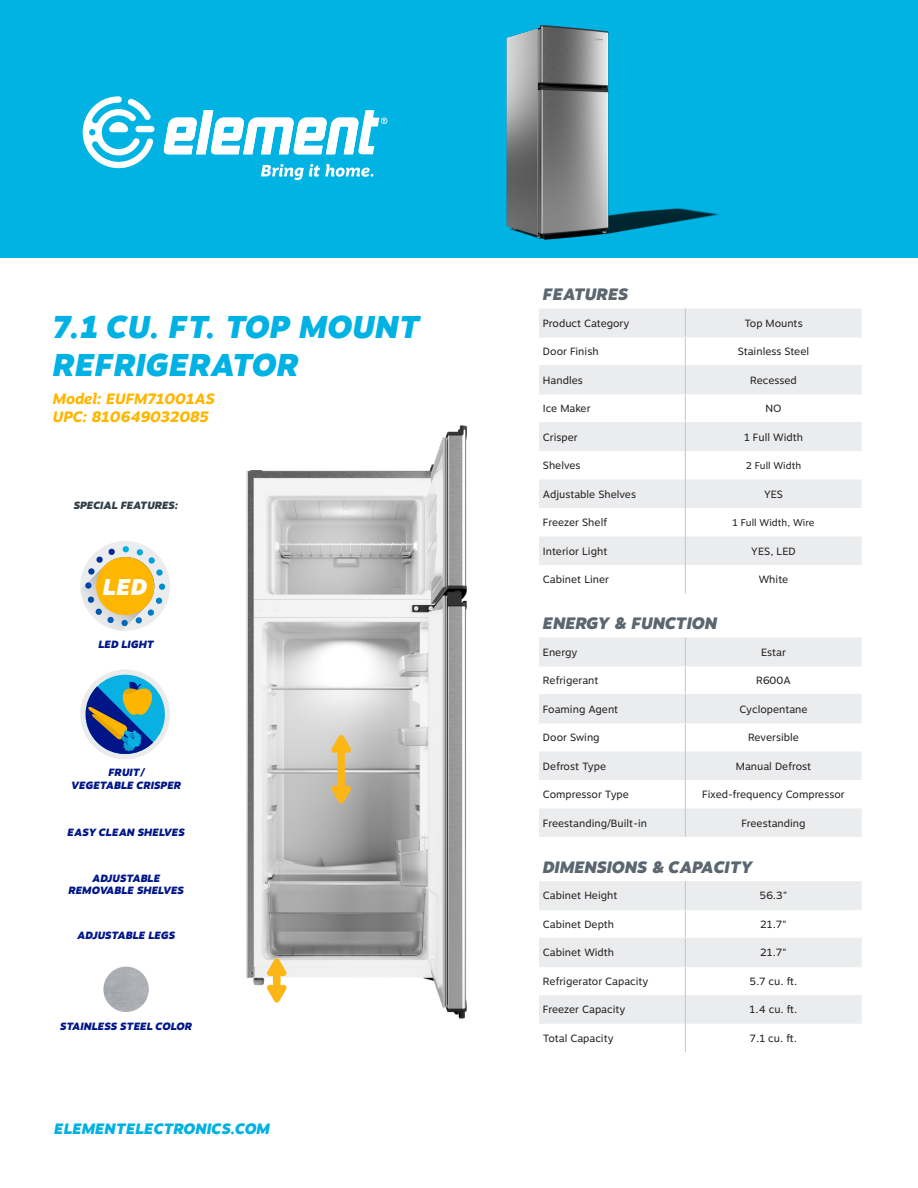
<style>
.page{position:relative;width:918px;height:1188px;background:#fff}
.page>*{position:absolute;margin:0;border:0;box-sizing:border-box;transform-origin:0 0}
.t1{font:italic 900 31.5px "Motiva Sans";letter-spacing:.01em;color:#00b2e3}
.t2{font:italic 900 22.8px "Motiva Sans";color:#fff}
.t3{font:italic 900 16.5px "Motiva Sans";color:#5b6670}
.t4{font:italic 800 15px "Motiva Sans";color:#ffb600}
.t5{font:italic 900 15px "Motiva Sans";letter-spacing:.01em;color:#00b2e3}
.Spec_Table{font:10.5px "Motiva Sans";color:#231f20}
.t6{font:italic 900 10.5px/12.6px "Motiva Sans";letter-spacing:.01em;color:#001689;text-align:center}
.t7{font:italic 900 10.5px "Motiva Sans";color:#323e49}
.Spec_Table-2{font:9.75px "Motiva Sans";color:#231f20}
</style>
<div class="page">
<div style="left:0;top:0;width:918px;height:257px;background:#00b3e3"></div>
<svg style="left:539px;top:309px;width:323px;height:285px"></svg>
<hr style="left:539px;top:337px;width:146px;height:1px;background:#ebeced">
<hr style="left:685px;top:337px;width:177px;height:1px;background:#ebeced">
<hr style="left:539px;top:365px;width:146px;height:1px;background:#ebeced">
<hr style="left:685px;top:365px;width:177px;height:1px;background:#ebeced">
<hr style="left:539px;top:394px;width:146px;height:1px;background:#ebeced">
<hr style="left:685px;top:394px;width:177px;height:1px;background:#ebeced">
<hr style="left:539px;top:422px;width:146px;height:1px;background:#ebeced">
<hr style="left:685px;top:422px;width:177px;height:1px;background:#ebeced">
<svg style="left:163px;top:110px;width:224px;height:44px"></svg>
<svg style="left:83px;top:96px;width:70px;height:72px"></svg>
<div style="left:135px;top:126px;width:20px;height:6px;background:#fff;border-radius:3px"></div>
<svg style="left:261px;top:164px;width:112px;height:16px"></svg>
<svg style="left:539px;top:881px;width:323px;height:171px"></svg>
<hr style="left:539px;top:909px;width:146px;height:1px;background:#ebeced">
<hr style="left:685px;top:909px;width:177px;height:1px;background:#ebeced">
<hr style="left:539px;top:938px;width:146px;height:1px;background:#ebeced">
<hr style="left:685px;top:938px;width:177px;height:1px;background:#ebeced">
<hr style="left:539px;top:966px;width:146px;height:1px;background:#ebeced">
<hr style="left:685px;top:966px;width:177px;height:1px;background:#ebeced">
<svg style="left:539px;top:637px;width:323px;height:200px;fill:#ebeced"></svg>
<svg style="left:685px;top:637px;width:1px;height:200px"></svg>
<hr style="left:539px;top:666px;width:146px;height:1px;background:#ebeced">
<hr style="left:685px;top:666px;width:177px;height:1px;background:#ebeced">
<hr style="left:539px;top:694px;width:146px;height:1px;background:#ebeced">
<hr style="left:685px;top:694px;width:177px;height:1px;background:#ebeced">
<hr style="left:539px;top:723px;width:146px;height:1px;background:#ebeced">
<hr style="left:685px;top:723px;width:177px;height:1px;background:#ebeced">
<img style="left:246px;top:425px;width:221px;height:594px">
<img style="left:506px;top:25px;width:214px;height:215px">
<div style="left:337px;top:749px;width:8px;height:42px;background:#fcb615;border-radius:4px"></div>
<svg style="left:331px;top:786px;width:20px;height:18px"></svg>
<svg style="left:331px;top:735px;width:20px;height:18px"></svg>
<svg style="left:267px;top:958px;width:20px;height:45px"></svg>
<img style="left:103px;top:967px;width:46px;height:45px;border-radius:23px">
<svg style="left:80px;top:541px;width:90px;height:90px"></svg>
<svg style="left:80px;top:669px;width:90px;height:90px"></svg>
<p class="t1" style="left:53px;top:304px;width:369px">7.1 CU. FT. TOP MOUNT</p>
<p class="t1" style="left:53px;top:342px;width:247px">REFRIGERATOR</p>
<p class="t4" style="left:53px;top:388px;width:164px">Model: EUFM71001AS</p>
<p class="t4" style="left:53px;top:406px;width:158px">UPC: 810649032085</p>
<p class="t7" style="left:74px;top:498px;width:106px">SPECIAL FEATURES:</p>
<p class="t2" style="left:103px;top:570px;width:46px">LED</p>
<p class="t6" style="left:98px;top:638px;width:57px">LED LIGHT</p>
<p class="t6" style="left:71px;top:766px;width:112px">FRUIT/<br>VEGETABLE CRISPER</p>
<p class="t6" style="left:68px;top:827px;width:119px">EASY CLEAN SHELVES</p>
<p class="t6" style="left:68px;top:872px;width:117px">ADJUSTABLE<br>REMOVABLE SHELVES</p>
<p class="t6" style="left:77px;top:929px;width:99px">ADJUSTABLE LEGS</p>
<p class="t6" style="left:60px;top:1020px;width:134px">STAINLESS STEEL COLOR</p>
<p class="t5" style="left:54px;top:1117px;width:217px">ELEMENTELECTRONICS.COM</p>
<p class="t3" style="left:543px;top:282px;width:87px">FEATURES</p>
<p class="Spec_Table" style="left:543px;top:315px;width:88px">Product Category</p>
<p class="Spec_Table" style="left:744px;top:315px;width:60px">Top Mounts</p>
<p class="Spec_Table" style="left:543px;top:344px;width:57px">Door Finish</p>
<p class="Spec_Table" style="left:738px;top:344px;width:73px">Stainless Steel</p>
<p class="Spec_Table" style="left:543px;top:372px;width:41px">Handles</p>
<p class="Spec_Table" style="left:750px;top:372px;width:48px">Recessed</p>
<p class="Spec_Table" style="left:543px;top:401px;width:49px">Ice Maker</p>
<p class="Spec_Table" style="left:765px;top:401px;width:18px">NO</p>
<p class="Spec_Table" style="left:543px;top:429px;width:36px">Crisper</p>
<p class="Spec_Table" style="left:744px;top:429px;width:61px">1 Full Width</p>
<p class="Spec_Table" style="left:543px;top:458px;width:39px">Shelves</p>
<p class="Spec_Table-2" style="left:746px;top:458px;width:57px">2 Full Width</p>
<p class="Spec_Table" style="left:543px;top:486px;width:95px">Adjustable Shelves</p>
<p class="Spec_Table" style="left:764px;top:486px;width:21px">YES</p>
<p class="Spec_Table" style="left:543px;top:515px;width:66px">Freezer Shelf</p>
<p class="Spec_Table-2" style="left:733px;top:515px;width:84px">1 Full Width, Wire</p>
<p class="Spec_Table" style="left:543px;top:543px;width:66px">Interior Light</p>
<p class="Spec_Table" style="left:751px;top:543px;width:46px">YES, LED</p>
<p class="Spec_Table" style="left:543px;top:572px;width:68px">Cabinet Liner</p>
<p class="Spec_Table" style="left:759px;top:572px;width:31px">White</p>
<p class="t3" style="left:543px;top:611px;width:176px">ENERGY &amp; FUNCTION</p>
<p class="Spec_Table" style="left:543px;top:644px;width:36px">Energy</p>
<p class="Spec_Table" style="left:761px;top:644px;width:26px">Estar</p>
<p class="Spec_Table" style="left:543px;top:673px;width:57px">Refrigerant</p>
<p class="Spec_Table" style="left:756px;top:673px;width:36px">R600A</p>
<p class="Spec_Table" style="left:543px;top:701px;width:77px">Foaming Agent</p>
<p class="Spec_Table" style="left:739px;top:701px;width:70px">Cyclopentane</p>
<p class="Spec_Table" style="left:543px;top:730px;width:58px">Door Swing</p>
<p class="Spec_Table" style="left:748px;top:730px;width:52px">Reversible</p>
<p class="Spec_Table" style="left:543px;top:758px;width:65px">Defrost Type</p>
<p class="Spec_Table" style="left:736px;top:758px;width:77px">Manual Defrost</p>
<p class="Spec_Table" style="left:543px;top:787px;width:88px">Compressor Type</p>
<p class="Spec_Table" style="left:702px;top:787px;width:144px">Fixed-frequency Compressor</p>
<p class="Spec_Table" style="left:543px;top:815px;width:106px">Freestanding/Built-in</p>
<p class="Spec_Table" style="left:741px;top:815px;width:66px">Freestanding</p>
<p class="t3" style="left:543px;top:855px;width:211px">DIMENSIONS &amp; CAPACITY</p>
<p class="Spec_Table" style="left:543px;top:888px;width:76px">Cabinet Height</p>
<p class="Spec_Table" style="left:760px;top:888px;width:29px">56.3"</p>
<p class="Spec_Table" style="left:543px;top:916px;width:73px">Cabinet Depth</p>
<p class="Spec_Table" style="left:760px;top:916px;width:28px">21.7"</p>
<p class="Spec_Table" style="left:543px;top:945px;width:73px">Cabinet Width</p>
<p class="Spec_Table" style="left:760px;top:945px;width:28px">21.7"</p>
<p class="Spec_Table" style="left:543px;top:973px;width:107px">Refrigerator Capacity</p>
<p class="Spec_Table" style="left:750px;top:973px;width:49px">5.7 cu. ft.</p>
<p class="Spec_Table" style="left:543px;top:1002px;width:84px">Freezer Capacity</p>
<p class="Spec_Table" style="left:750px;top:1002px;width:49px">1.4 cu. ft.</p>
<p class="Spec_Table" style="left:543px;top:1030px;width:72px">Total Capacity</p>
<p class="Spec_Table" style="left:750px;top:1030px;width:49px">7.1 cu. ft.</p>
</div>
